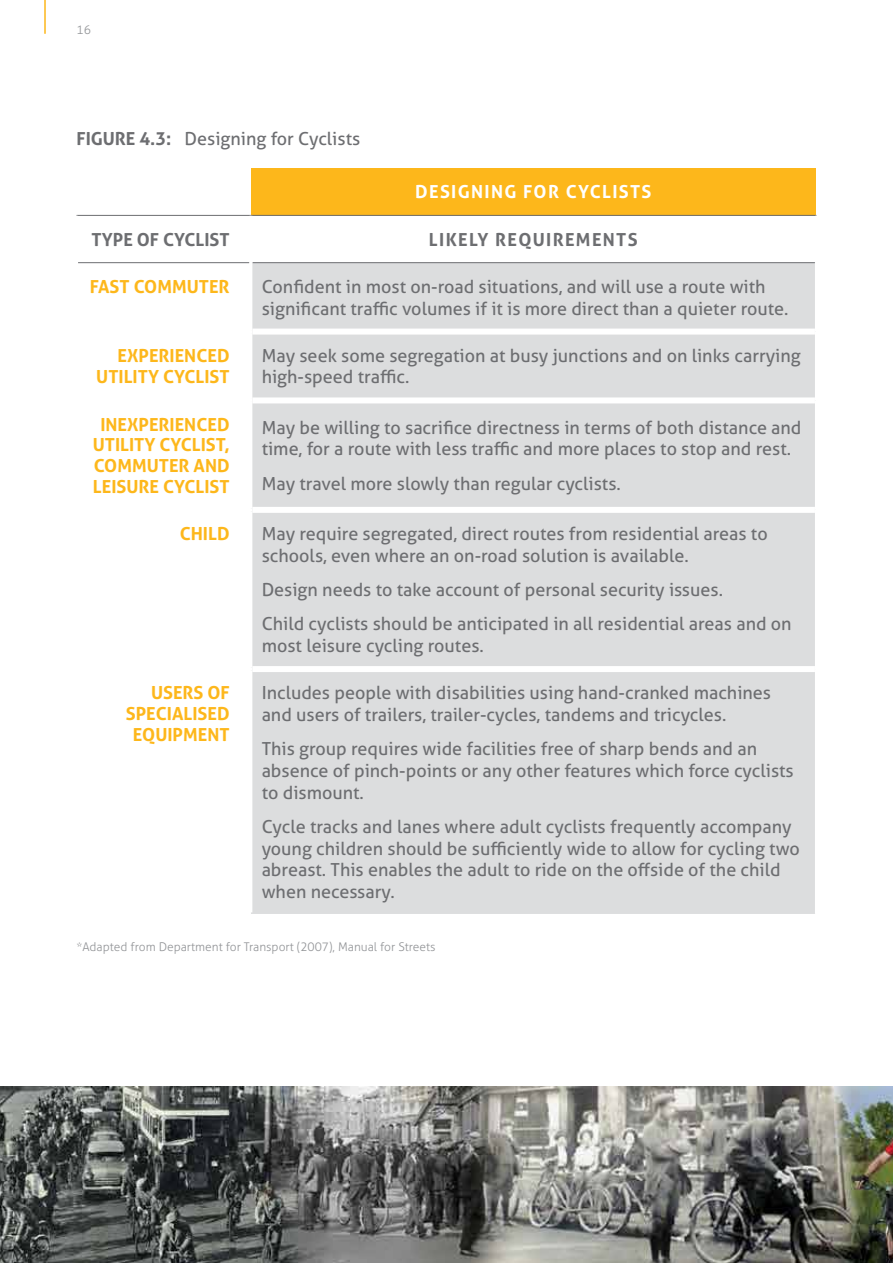
<style>
.page{position:relative;width:893px;height:1263px;background:#fff}
.page>*{position:absolute;margin:0;border:0;box-sizing:border-box;transform-origin:0 0}
.t1{font:18px/21.6px "Aller";color:#6d6e71}
.t2{font:700 18px/20.7px "Aller";color:#fdb71b;text-align:right}
.t3{font:700 18px "Aller";letter-spacing:.075em;color:#fff}
.t4{font:700 18px "Aller";letter-spacing:.075em;color:#6d6e71}
.t5{font:700 18px "Aller";color:#6d6e71}
.t6{font:300 12px "Aller";color:#939598}
.s1{font-weight:700}
</style>
<div class="page">
<img style="left:0;top:1086px;width:893px;height:177px">
<hr style="left:44px;top:0;width:2px;height:34px;background:#fdb71b">
<div style="left:251px;top:168px;width:565px;height:47px;background:#fdb71b"></div>
<div style="left:251px;top:263px;width:564px;height:651px;background:#dcddde"></div>
<hr style="left:77px;top:215px;width:174px;height:1px;background:#6d6e71">
<hr style="left:251px;top:215px;width:565px;height:1px;background:#6d6e71">
<hr style="left:78px;top:262px;width:171px;height:1px;background:#6d6e71">
<hr style="left:252px;top:262px;width:563px;height:1px;background:#6d6e71">
<hr style="left:249px;top:263px;width:3px;height:67px;background:#fff">
<hr style="left:78px;top:330px;width:174px;height:3px;background:#fff">
<hr style="left:249px;top:333px;width:3px;height:66px;background:#fff">
<div style="left:252px;top:329px;width:563px;height:6px;background:#fff"></div>
<hr style="left:78px;top:399px;width:174px;height:3px;background:#fff">
<hr style="left:249px;top:402px;width:3px;height:106px;background:#fff">
<div style="left:252px;top:397px;width:563px;height:6px;background:#fff"></div>
<hr style="left:78px;top:508px;width:174px;height:3px;background:#fff">
<hr style="left:249px;top:511px;width:3px;height:156px;background:#fff">
<div style="left:252px;top:507px;width:563px;height:6px;background:#fff"></div>
<hr style="left:78px;top:667px;width:174px;height:3px;background:#fff">
<hr style="left:249px;top:670px;width:3px;height:242px;background:#fff">
<div style="left:252px;top:666px;width:563px;height:6px;background:#fff"></div>
<p class="t6" style="left:77px;top:22px;width:16px">16</p>
<p class="t1" style="left:77px;top:128px;width:285px"><span class="s1">FIGURE 4.3:</span> Designing for Cyclists</p>
<p class="t3" style="left:415px;top:181px;width:238px">DESIGNING FOR CYCLISTS</p>
<p class="t5" style="left:92px;top:228px;width:140px">TYPE OF CYCLIST</p>
<p class="t4" style="left:429px;top:228px;width:210px">LIKELY REQUIREMENTS</p>
<p class="t2" style="left:90px;top:276px;width:141px">FAST COMMUTER</p>
<p class="t1" style="left:262px;top:276px;width:528px">Confident in most on-road situations, and will use a route with significant traffic volumes if it is more direct than a quieter route.</p>
<p class="t2" style="left:96px;top:345px;width:135px">EXPERIENCED<br>UTILITY CYCLIST</p>
<p class="t1" style="left:262px;top:345px;width:541px">May seek some segregation at busy junctions and on links carrying high-speed traffic.</p>
<p class="t2" style="left:93px;top:414px;width:138px;text-align:center">INEXPERIENCED<br>UTILITY CYCLIST,<br>COMMUTER AND<br>LEISURE CYCLIST</p>
<p class="t1" style="left:262px;top:417px;width:541px">May be willing to sacrifice directness in terms of both distance and time, for a route with less traffic and more places to stop and rest.</p>
<p class="t1" style="left:262px;top:473px;width:361px">May travel more slowly than regular cyclists.</p>
<p class="t2" style="left:180px;top:523px;width:51px">CHILD</p>
<p class="t1" style="left:262px;top:523px;width:508px">May require segregated, direct routes from residential areas to schools, even where an on-road solution is available.</p>
<p class="t1" style="left:262px;top:572px;width:531px;line-height:34.3px">Design needs to take account of personal security issues.<br>Child cyclists should be anticipated in all residential areas and on</p>
<p class="t1" style="left:262px;top:635px;width:224px">most leisure cycling routes.</p>
<p class="t2" style="left:126px;top:682px;width:105px">USERS OF<br>SPECIALISED<br>EQUIPMENT</p>
<p class="t1" style="left:262px;top:682px;width:511px">Includes people with disabilities using hand-cranked machines and users of trailers, trailer-cycles, tandems and tricycles.</p>
<p class="t1" style="left:262px;top:738px;width:534px">This group requires wide facilities free of sharp bends and an absence of pinch-points or any other features which force cyclists to dismount.</p>
<p class="t1" style="left:262px;top:816px;width:540px">Cycle tracks and lanes where adult cyclists frequently accompany young children should be sufficiently wide to allow for cycling two abreast. This enables the adult to ride on the offside of the child when necessary.</p>
<p class="t6" style="left:77px;top:939px;width:361px">*Adapted from Department for Transport (2007), Manual for Streets</p>
</div>
